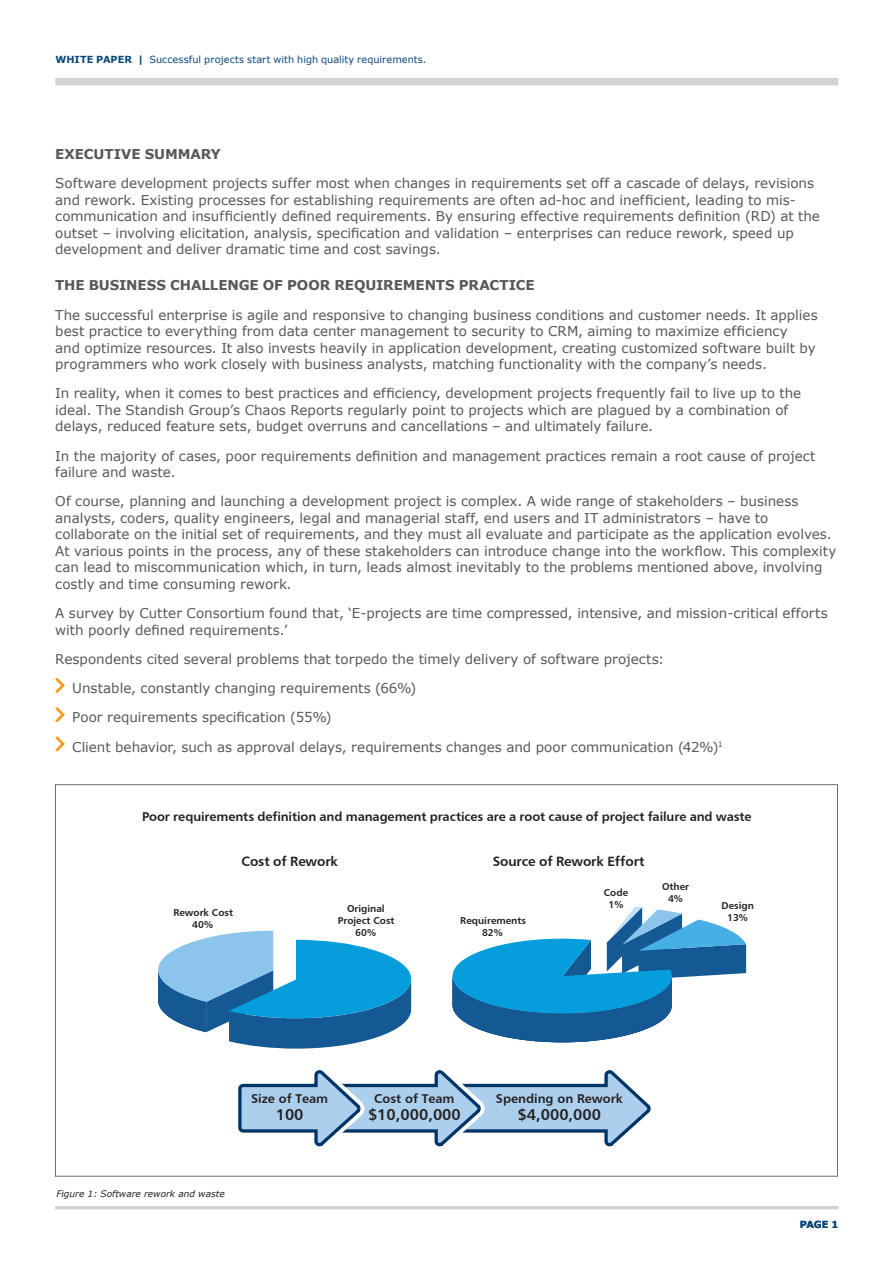
<style>
.page{position:relative;width:893px;height:1263px;background:#fff}
.page>*{position:absolute;margin:0;border:0;box-sizing:border-box;transform-origin:0 0}
.t1{font:15.6px "Humanist 777 BT Bold B";color:#231f20}
.bullets{font:13.5px/16.5px "Verdana";letter-spacing:-.005em;color:#57585a}
.heading{font:700 13.5px "Verdana";letter-spacing:-.01em;color:#57585a}
.t2{font:13.5px "Humanist 777 BT Bold B";letter-spacing:-.01em;color:#231f20}
.t3{font:12.75px "Humanist 777 BT Bold B";letter-spacing:-.005em;color:#231f20}
.t4{font:9.9px/12px "Humanist 777 BT Bold B";color:#231f20;text-align:center}
.t5{font:9.75px "Verdana";color:#0c477a}
.t6{font:700 9.75px "Verdana";color:#0c477a}
.t7{font:italic 9px "Verdana";color:#231f20}
.s1{font-weight:700}
</style>
<div class="page">
<div style="left:55px;top:78px;width:783px;height:7px;background:#d1d2d4"></div>
<hr style="left:55px;top:1206px;width:783px;height:3px;background:#d1d2d4">
<svg style="left:55px;top:678px;width:10px;height:15px"></svg>
<svg style="left:55px;top:707px;width:10px;height:15px"></svg>
<svg style="left:55px;top:736px;width:10px;height:16px"></svg>
<svg style="left:452px;top:906px;width:294px;height:136px"></svg>
<svg style="left:158px;top:931px;width:253px;height:117px"></svg>
<svg style="left:238px;top:1070px;width:413px;height:77px"></svg>
<p class="t5" style="left:55px;top:53px;width:372px"><span class="s1">WHITE PAPER |</span> Successful projects start with high quality requirements.</p>
<p class="heading" style="left:55px;top:145px;width:167px">EXECUTIVE SUMMARY</p>
<p class="bullets" style="left:55px;top:175px;width:766px">Software development projects suffer most when changes in requirements set off a cascade of delays, revisions and rework. Existing processes for establishing requirements are often ad-hoc and inefficient, leading to mis&shy;communication and insufficiently defined requirements. By ensuring effective requirements definition (RD) at the outset – involving elicitation, analysis, specification and validation – enterprises can reduce rework, speed up development and deliver dramatic time and cost savings.</p>
<p class="heading" style="left:55px;top:277px;width:481px">THE BUSINESS CHALLENGE OF POOR REQUIREMENTS PRACTICE</p>
<p class="bullets" style="left:55px;top:307px;width:764px">The successful enterprise is agile and responsive to changing business conditions and customer needs. It applies best practice to everything from data center management to security to CRM, aiming to maximize efficiency<br>and optimize resources. It also invests heavily in application development, creating customized software built by programmers who work closely with business analysts, matching functionality with the company’s needs.</p>
<p class="bullets" style="left:55px;top:385px;width:747px">In reality, when it comes to best practices and efficiency, development projects frequently fail to live up to the ideal. The Standish Group’s Chaos Reports regularly point to projects which are plagued by a combination of delays, reduced feature sets, budget overruns and cancellations – and ultimately failure.</p>
<p class="bullets" style="left:55px;top:448px;width:762px">In the majority of cases, poor requirements definition and management practices remain a root cause of project failure and waste.</p>
<p class="bullets" style="left:55px;top:493px;width:783px">Of course, planning and launching a development project is complex. A wide range of stakeholders – business analysts, coders, quality engineers, legal and managerial staff, end users and IT administrators – have to collaborate on the initial set of requirements, and they must all evaluate and participate as the application evolves.<br>At various points in the process, any of these stakeholders can introduce change into the workflow. This complexity can lead to miscommunication which, in turn, leads almost inevitably to the problems mentioned above, involving costly and time consuming rework.</p>
<p class="bullets" style="left:55px;top:605px;width:774px">A survey by Cutter Consortium found that, ‘E-projects are time compressed, intensive, and mission-critical efforts with poorly defined requirements.’</p>
<p class="bullets" style="left:55px;top:651px;width:610px">Respondents cited several problems that torpedo the timely delivery of software projects:</p>
<p class="bullets" style="left:72px;top:680px;width:346px">Unstable, constantly changing requirements (66%)</p>
<p class="bullets" style="left:72px;top:709px;width:261px">Poor requirements specification (55%)</p>
<p class="bullets" style="left:72px;top:739px;width:652px">Client behavior, such as approval delays, requirements changes and poor communication (42%)<sup>1</sup></p>
<p class="t3" style="left:142px;top:809px;width:611px">Poor requirements definition and management practices are a root cause of project failure and waste</p>
<p class="t2" style="left:242px;top:853px;width:98px">Cost of Rework</p>
<p class="t2" style="left:493px;top:853px;width:153px">Source of Rework Effort</p>
<p class="t4" style="left:173px;top:906px;width:61px">Rework Cost<br>40%</p>
<p class="t4" style="left:338px;top:903px;width:58px">Original<br>Project Cost<br>60%</p>
<p class="t4" style="left:460px;top:914px;width:67px">Requirements<br>82%</p>
<p class="t4" style="left:604px;top:886px;width:26px">Code<br>1%</p>
<p class="t4" style="left:662px;top:880px;width:29px">Other<br>4%</p>
<p class="t4" style="left:722px;top:899px;width:34px">Design<br>13%</p>
<p class="t3" style="left:251px;top:1091px;width:79px">Size of Team</p>
<p class="t1" style="left:276px;top:1105px;width:29px">100</p>
<p class="t7" style="left:56px;top:1188px;width:170px">Figure 1: Software rework and waste</p>
<p class="t3" style="left:374px;top:1091px;width:82px">Cost of Team</p>
<p class="t1" style="left:368px;top:1105px;width:94px">$10,000,000</p>
<p class="t3" style="left:496px;top:1091px;width:128px">Spending on Rework</p>
<p class="t1" style="left:518px;top:1105px;width:85px">$4,000,000</p>
<p class="t6" style="left:800px;top:1218px;width:40px">PAGE 1</p>
</div>
